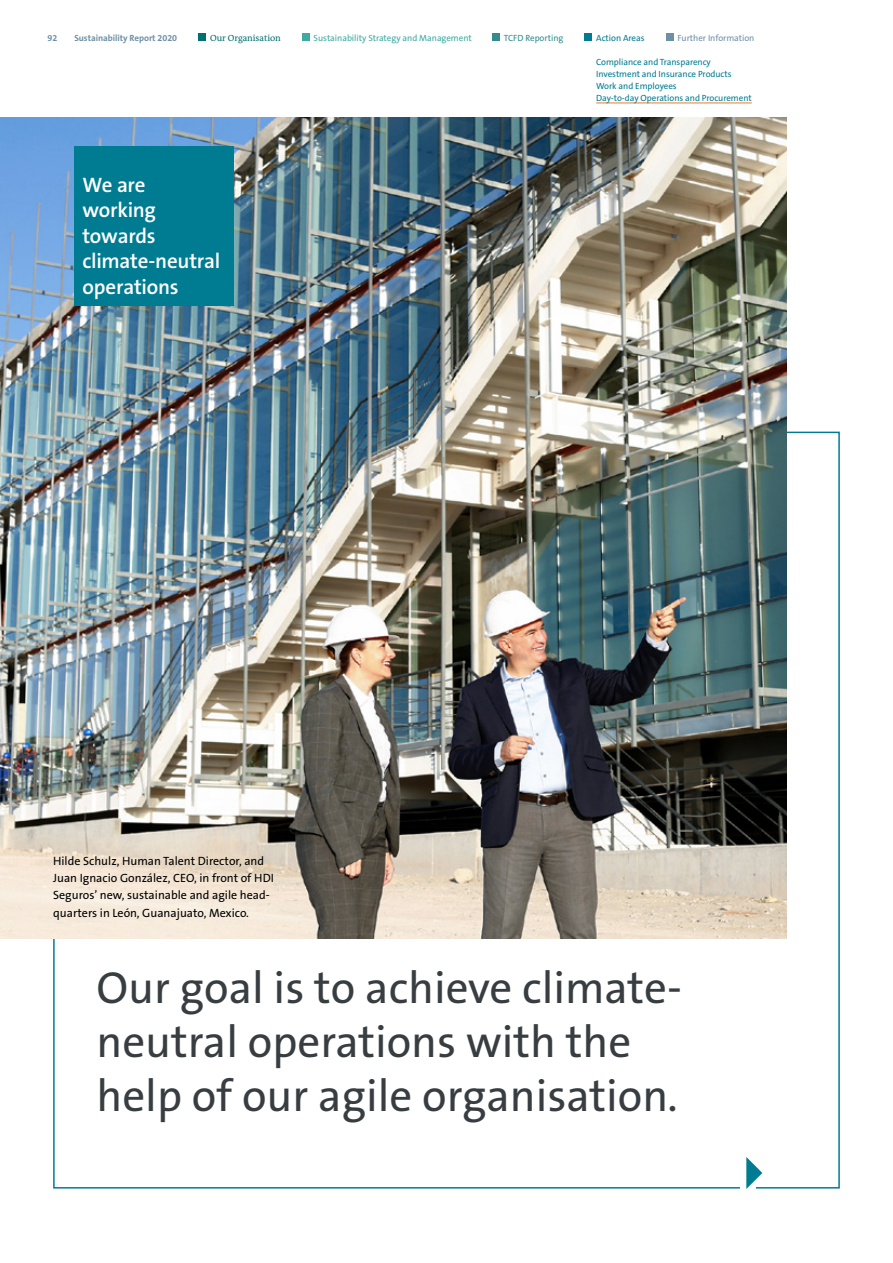
<style>
.page{position:relative;width:893px;height:1263px;background:#fff}
.page>*{position:absolute;margin:0;border:0;box-sizing:border-box;transform-origin:0 0}
.t1{font:45px/54px "The Sans B W5 Plain";color:#373d41}
.t2{font:600 21px/25.5px "The Sans B W6";letter-spacing:-.015em;color:#fff}
.t3{font:12px/17.2px "The Sans B W5 Plain";color:#000}
.t4{font:9px/12px "The Sans B W5 Plain";letter-spacing:-.005em;color:#007c92}
.t5{font:9px "The Sans B W5 Plain";letter-spacing:-.005em;color:#3caba1}
.t6{font:700 9px "The Sans B W7";letter-spacing:-.005em;color:#6d90a6}
.t7{font:9px "The Sans B W5 Plain";letter-spacing:-.005em;color:#6d90a6}
.t8{font:9px "The Antiqua B W5 Plain";letter-spacing:-.005em;color:#007070}
.t9{font:9px "The Sans B W5 Plain";letter-spacing:-.005em;color:#338d8d}
</style>
<div class="page">
<img style="left:0;top:118px;width:787px;height:820px">
<div style="left:74px;top:147px;width:160px;height:159px;background:#007c92"></div>
<svg style="left:746px;top:1157px;width:16px;height:32px"></svg>
<div style="left:198px;top:33px;width:8px;height:8px;background:#007070"></div>
<div style="left:302px;top:33px;width:7px;height:8px;background:#3caba1"></div>
<hr style="left:596px;top:102px;width:156px;height:1px;background:#f18742">
<div style="left:492px;top:33px;width:8px;height:8px;background:#338d8d"></div>
<div style="left:584px;top:33px;width:8px;height:8px;background:#007c92"></div>
<div style="left:666px;top:33px;width:7px;height:8px;background:#6d90a6"></div>
<p class="t9" style="left:504px;top:32px;width:61px">TCFD Reporting</p>
<p class="t7" style="left:677px;top:32px;width:78px">Further Information</p>
<p class="t6" style="left:48px;top:32px;width:11px">92</p>
<p class="t6" style="left:74px;top:32px;width:104px">Sustainability Report 2020</p>
<p class="t8" style="left:210px;top:32px;width:72px">Our Organisation</p>
<p class="t5" style="left:314px;top:32px;width:160px">Sustainability Strategy and Management</p>
<p class="t4" style="left:596px;top:32px;width:50px">Action Areas</p>
<p class="t4" style="left:596px;top:56px;width:157px">Compliance and Transparency<br>Investment and Insurance Products<br>Work and Employees<br>Day-to-day Operations and Procurement</p>
<h2 class="t2" style="left:82px;top:172px;width:139px">We are working towards climate-neutral operations</h2>
<p class="t3" style="left:53px;top:852px;width:222px">Hilde Schulz, Human Talent Director, and Juan Ignacio González, CEO, in front of HDI Seguros’ new, sustainable and agile head&shy;quarters in León, Guanajuato, Mexico.</p>
<h1 class="t1" style="left:97px;top:961px;width:587px">Our goal is to achieve climate&shy;neutral operations with the help of our agile organisation.</h1>
</div>
